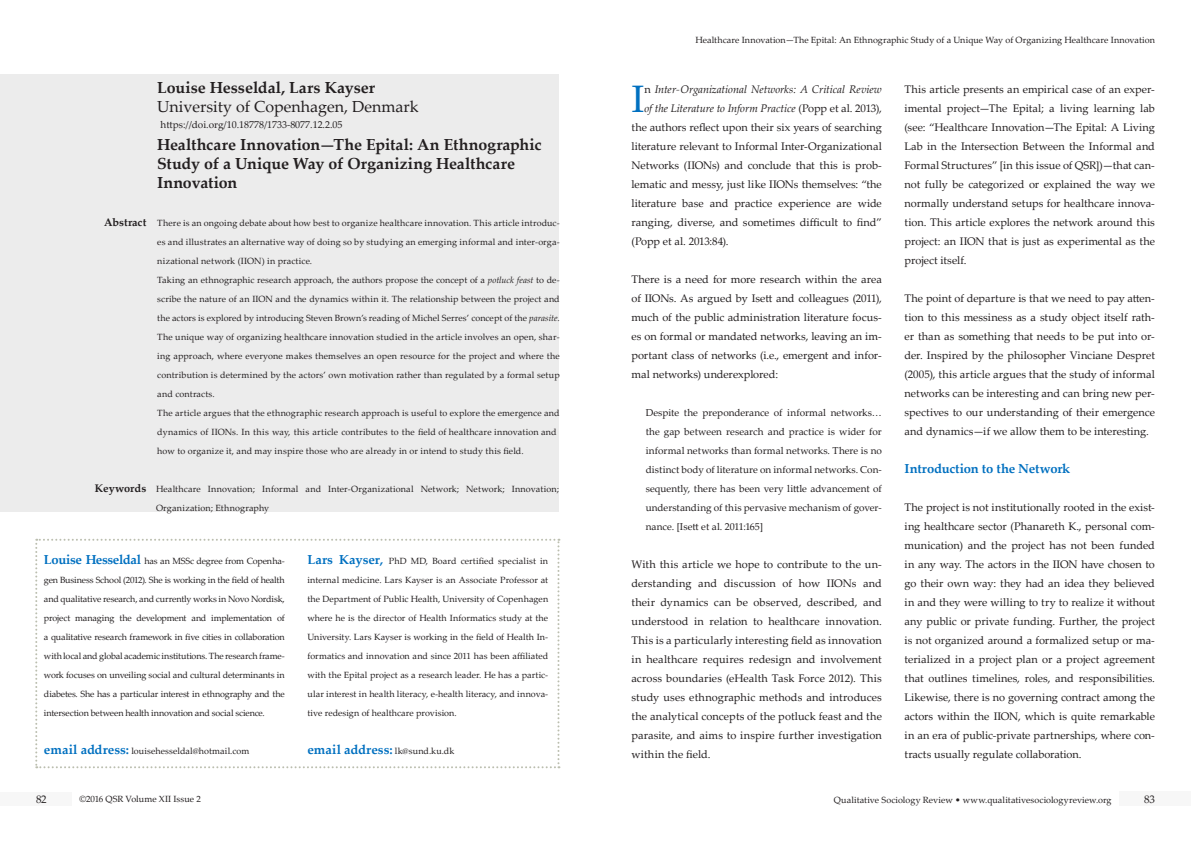
<style>
.page{position:relative;width:1191px;height:842px;background:#fff}
.page>*{position:absolute;margin:0;border:0;box-sizing:border-box;transform-origin:0 0}
.Normalny{font:38.3px "Palatino Linotype";color:#0070c0}
.t1{font:700 16px/19px "Palatino Linotype";letter-spacing:-.005em;color:#231f20}
.t2{font:16px "Palatino Linotype";color:#231f20}
.Normalny-2{font:700 13px "Palatino Linotype";color:#0070c0}
.Normalny-3{font:11px/19px "Palatino Linotype";color:#231f20;text-align:justify}
.Normalny-4{font:italic 11px "Palatino Linotype";letter-spacing:-.005em;color:#231f20}
.t3{font:700 11px "Palatino Linotype";color:#231f20}
.Normalny-5{font:10px/19px "Palatino Linotype";letter-spacing:-.005em;color:#231f20;text-align:justify}
.Normalny-6{font:9px/19px "Palatino Linotype";letter-spacing:.01em;color:#231f20;text-align:justify}
.s1{font-style:italic}
.s2{font-weight:700;font-size:13px;color:#0070c0}
.s3{font-weight:400;font-size:9px;color:#231f20}
.s4{font-style:normal}
</style>
<div class="page">
<div style="left:1119px;top:791px;width:72px;height:15px;background:#f7f7f7"></div>
<div style="left:0;top:793px;width:72px;height:13px;background:#f7f7f7"></div>
<div style="left:0;top:74px;width:559px;height:437px;background:#ececec"></div>
<svg style="left:35px;top:539px;width:524px;height:229px"></svg>
<p class="t3" style="left:104px;top:214px;width:44px">Abstract</p>
<p class="t3" style="left:95px;top:480px;width:53px">Keywords</p>
<h2 class="t1" style="left:157px;top:77px;width:219px">Louise Hesseldal, Lars Kayser</h2>
<h2 class="t2" style="left:157px;top:95px;width:263px">University of Copenhagen, Denmark</h2>
<p class="Normalny-5" style="left:161px;top:115px;width:183px">https://doi.org/10.18778/1733-8077.12.2.05</p>
<h2 class="t1" style="left:157px;top:134px;width:386px">Healthcare Innovation—The Epital: An Ethnographic<br>Study of a Unique Way of Organizing Healthcare<br>Innovation</h2>
<p class="Normalny-6" style="left:157px;top:213px;width:404px;text-align:left">There is an ongoing debate about how best to organize healthcare innovation. This article introduc&shy;es and illustrates an alternative way of doing so by studying an emerging informal and inter-orga&shy;nizational network (IION) in practice.<br>Taking an ethnographic research approach, the authors propose the concept of a <span class="s1">potluck feast</span> to de&shy;scribe the nature of an IION and the dynamics within it. The relationship between the project and the actors is explored by introducing Steven Brown’s reading of Michel Serres’ concept of the <span class="s1">parasite</span>.<br>The unique way of organizing healthcare innovation studied in the article involves an open, shar&shy;ing approach, where everyone makes themselves an open resource for the project and where the contribution is determined by the actors’ own motivation rather than regulated by a formal setup and contracts.<br>The article argues that the ethnographic research approach is useful to explore the emergence and dynamics of IIONs. In this way, this article contributes to the field of healthcare innovation and how to organize it, and may inspire those who are already in or intend to study this field.</p>
<p class="Normalny-6" style="left:156px;top:479px;width:404px">Healthcare Innovation; Informal and Inter-Organizational Network; Network; Innovation;<br>Organization; Ethnography</p>
<p class="Normalny-6" style="left:44px;top:551px;width:242px"><span class="s2">Louise Hesseldal</span> has an MSSc degree from Copenha&shy;gen Business School (2012). She is working in the field of health and qualitative research, and currently works in Novo Nordisk, project managing the development and implementation of a qualitative research framework in five cities in collaboration with local and global academic institutions. The research frame&shy;work focuses on unveiling social and cultural determinants in diabetes. She has a particular interest in ethnography and the intersection between health innovation and social science.</p>
<p class="Normalny-6" style="left:44px;top:741px;width:207px"><span class="s2">email address:</span> louisehesseldal@hotmail.com</p>
<p class="Normalny-6" style="left:307px;top:551px;width:242px"><span class="s2">Lars Kayser,</span> PhD MD, Board certified specialist in internal medicine. Lars Kayser is an Associate Professor at the Department of Public Health, University of Copenhagen where he is the director of Health Informatics study at the University. Lars Kayser is working in the field of Health In&shy;formatics and innovation and since 2011 has been affiliated with the Epital project as a research leader. He has a partic&shy;ular interest in health literacy, e-health literacy, and innova&shy;tive redesign of healthcare provision.</p>
<p class="Normalny-2" style="left:307px;top:740px;width:149px">email address: <span class="s3">lk@sund.ku.dk</span></p>
<p class="Normalny-6" style="left:695px;top:30px;width:461px">Healthcare Innovation—The Epital: An Ethnographic Study of a Unique Way of Organizing Healthcare Innovation</p>
<p class="Normalny" style="left:631px;top:72px;width:14px">I</p>
<p class="Normalny-4" style="left:644px;top:81px;width:239px"><span class="s4">n</span> Inter-Organizational Networks: A Critical Review</p>
<p class="Normalny-4" style="left:644px;top:100px;width:239px">of the Literature to Inform Practice <span class="s4">(Popp et al. 2013),</span></p>
<p class="Normalny-3" style="left:631px;top:117px;width:252px">the authors reflect upon their six years of searching</p>
<p class="Normalny-3" style="left:631px;top:136px;width:252px">literature relevant to Informal Inter-Organizational</p>
<p class="Normalny-3" style="left:631px;top:155px;width:252px">Networks (IIONs) and conclude that this is prob-</p>
<p class="Normalny-3" style="left:631px;top:174px;width:252px">lematic and messy, just like IIONs themselves: “the</p>
<p class="Normalny-3" style="left:631px;top:193px;width:252px">literature base and practice experience are wide</p>
<p class="Normalny-3" style="left:631px;top:212px;width:252px">ranging, diverse, and sometimes difficult to find”</p>
<p class="Normalny-3" style="left:631px;top:231px;width:99px">(Popp et al. 2013:84).</p>
<p class="Normalny-3" style="left:631px;top:269px;width:252px">There is a need for more research within the area of IIONs. As argued by Isett and colleagues (2011), much of the public administration literature focus&shy;es on formal or mandated networks, leaving an im&shy;portant class of networks (i.e., emergent and infor&shy;mal networks) underexplored:</p>
<p class="Normalny-5" style="left:645px;top:403px;width:238px">Despite the preponderance of informal networks… the gap between research and practice is wider for informal networks than formal networks. There is no distinct body of literature on informal networks. Con&shy;sequently, there has been very little advancement of understanding of this pervasive mechanism of gover&shy;nance. [Isett et al. 2011:165]</p>
<p class="Normalny-3" style="left:631px;top:554px;width:252px">With this article we hope to contribute to the un&shy;derstanding and discussion of how IIONs and their dynamics can be observed, described, and understood in relation to healthcare innovation.<br>This is a particularly interesting field as innovation in healthcare requires redesign and involvement across boundaries (eHealth Task Force 2012). This study uses ethnographic methods and introduces the analytical concepts of the potluck feast and the parasite, and aims to inspire further investigation within the field.</p>
<p class="Normalny-3" style="left:904px;top:79px;width:252px">This article presents an empirical case of an exper&shy;imental project—The Epital; a living learning lab (see: “Healthcare Innovation—The Epital: A Living Lab in the Intersection Between the Informal and Formal Structures” [in this issue of QSR])—that can&shy;not fully be categorized or explained the way we normally understand setups for healthcare innova&shy;tion. This article explores the network around this project: an IION that is just as experimental as the project itself.</p>
<p class="Normalny-3" style="left:904px;top:288px;width:252px">The point of departure is that we need to pay atten&shy;tion to this messiness as a study object itself rath&shy;er than as something that needs to be put into or&shy;der. Inspired by the philosopher Vinciane Despret (2005), this article argues that the study of informal networks can be interesting and can bring new per&shy;spectives to our understanding of their emergence and dynamics—if we allow them to be interesting.</p>
<p class="Normalny-2" style="left:904px;top:459px;width:167px">Introduction to the Network</p>
<p class="Normalny-3" style="left:904px;top:497px;width:252px">The project is not institutionally rooted in the exist&shy;ing healthcare sector (Phanareth K., personal com&shy;munication) and the project has not been funded in any way. The actors in the IION have chosen to go their own way: they had an idea they believed in and they were willing to try to realize it without any public or private funding. Further, the project is not organized around a formalized setup or ma&shy;terialized in a project plan or a project agreement that outlines timelines, roles, and responsibilities.<br>Likewise, there is no governing contract among the actors within the IION, which is quite remarkable in an era of public-private partnerships, where con&shy;tracts usually regulate collaboration.</p>
<p class="Normalny-3" style="left:36px;top:789px;width:12px">82</p>
<p class="Normalny-6" style="left:79px;top:789px;width:123px">©2016 QSR Volume XII Issue 2</p>
<p class="Normalny-6" style="left:834px;top:790px;width:279px">Qualitative Sociology Review • www.qualitativesociologyreview.org</p>
<p class="Normalny-3" style="left:1144px;top:790px;width:12px">83</p>
</div>
